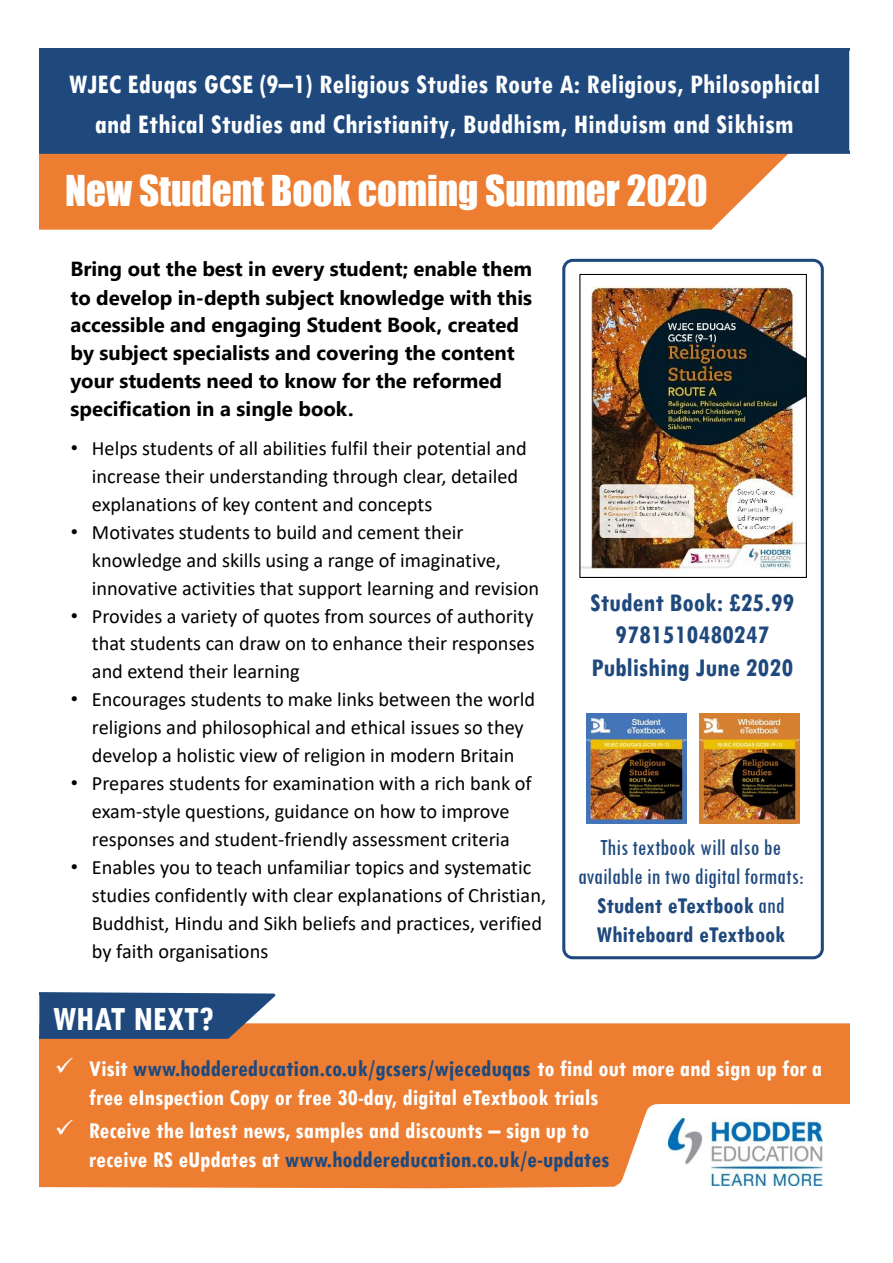
<style>
.page{position:relative;width:893px;height:1263px;background:#fff}
.page>*{position:absolute;margin:0;border:0;box-sizing:border-box;transform-origin:0 0}
.t1{font:39px "Impact";color:#fff}
.t2{font:700 condensed 36px "Tw Cen";color:#fff}
.t3{font:700 condensed 28.5px/39.3px "Tw Cen";color:#fff;text-align:center}
.t4{font:700 condensed 27px/32.5px "Tw Cen";color:#1f497d;text-align:center}
.t5{font:700 condensed 24px/28.8px "Tw Cen";color:#fff}
.t6{font:condensed 24px/28.8px "Tw Cen";color:#1f497d;text-align:center}
.t7{font:20.4px/28px "Calibri";color:#000}
.t8{font:700 20.4px/28px "Segoe UI";color:#000}
.s1{font-family:"Arial"}
.s2{font-weight:700}
.s3{color:#1f497d}
</style>
<div class="page">
<div style="left:39px;top:154px;width:749px;height:76px;background:#ed7d31"></div>
<div style="left:39px;top:49px;width:810px;height:105px;background:#1f497d"></div>
<div style="left:39px;top:1023px;width:810px;height:80px;background:#ed7d31"></div>
<div style="left:39px;top:1103px;width:810px;height:86px;background:#ed7d31"></div>
<svg style="left:607px;top:1104px;width:242px;height:85px"></svg>
<img style="left:669px;top:1118px;width:153px;height:68px">
<img style="left:581px;top:286px;width:224px;height:285px">
<div style="left:579px;top:274px;width:228px;height:304px;border:1px solid #000"></div>
<img style="left:587px;top:713px;width:99px;height:111px">
<img style="left:700px;top:713px;width:99px;height:110px">
<svg style="left:39px;top:992px;width:243px;height:49px;background:#435b7e"></svg>
<div style="left:562px;top:259px;width:262px;height:700px;border:3px solid #1f497d;border-radius:9px"></div>
<p class="t3" style="left:69px;top:64px;width:753px">WJEC Eduqas GCSE (9–1) Religious Studies Route A: Religious, Philosophical and Ethical Studies and Christianity, Buddhism, Hinduism and Sikhism</p>
<p class="t1" style="left:65px;top:161px;width:644px">New Student Book coming Summer 2020</p>
<p class="t8" style="left:70px;top:254px;width:463px">Bring out the best in every student; enable them to develop in-depth subject knowledge with this accessible and engaging Student Book, created by subject specialists and covering the content your students need to know for the reformed specification in a single book.</p>
<p class="t7" style="left:92px;top:433px;width:436px;text-indent:-21px"><span class="s1">•</span> Helps students of all abilities fulfil their potential and increase their understanding through clear, detailed explanations of key content and concepts</p>
<p class="t7" style="left:92px;top:517px;width:449px;text-indent:-21px"><span class="s1">•</span> Motivates students to build and cement their knowledge and skills using a range of imaginative, innovative activities that support learning and revision</p>
<p class="t7" style="left:92px;top:601px;width:444px;text-align:justify;text-indent:-21px"><span class="s1">•</span> Provides a variety of quotes from sources of authority that students can draw on to enhance their responses and extend their learning</p>
<p class="t7" style="left:71px;top:685px;width:466px;text-align:center"><span class="s1">•</span> Encourages students to make links between the world religions and philosophical and ethical issues so they develop a holistic view of religion in modern Britain</p>
<p class="t7" style="left:71px;top:769px;width:462px;text-align:center"><span class="s1">•</span> Prepares students for examination with a rich bank of exam-style questions, guidance on how to improve responses and student-friendly assessment criteria</p>
<p class="t7" style="left:92px;top:853px;width:456px;text-indent:-21px"><span class="s1">•</span> Enables you to teach unfamiliar topics and systematic studies confidently with clear explanations of Christian, Buddhist, Hindu and Sikh beliefs and practices, verified by faith organisations</p>
<p class="t2" style="left:53px;top:997px;width:163px">WHAT NEXT?</p>
<p class="t4" style="left:590px;top:585px;width:206px">Student Book: £25.99<br>9781510480247<br>Publishing June 2020</p>
<p class="t6" style="left:578px;top:833px;width:227px">This textbook will also be available in two digital formats:<br><span class="s2">Student eTextbook</span> and<br><span class="s2">Whiteboard eTextbook</span></p>
<p class="t5" style="left:89px;top:1054px;width:735px;text-indent:-34px">✓ Visit <span class="s3">www.hoddereducation.co.uk/gcsers/wjeceduqas</span> to find out more and sign up for a free eInspection Copy or free 30-day, digital eTextbook trials</p>
<p class="t5" style="left:89px;top:1116px;width:522px;text-indent:-34px">✓ Receive the latest news, samples and discounts – sign up to receive RS eUpdates at <span class="s3">www.hoddereducation.co.uk/e-updates</span></p>
</div>
